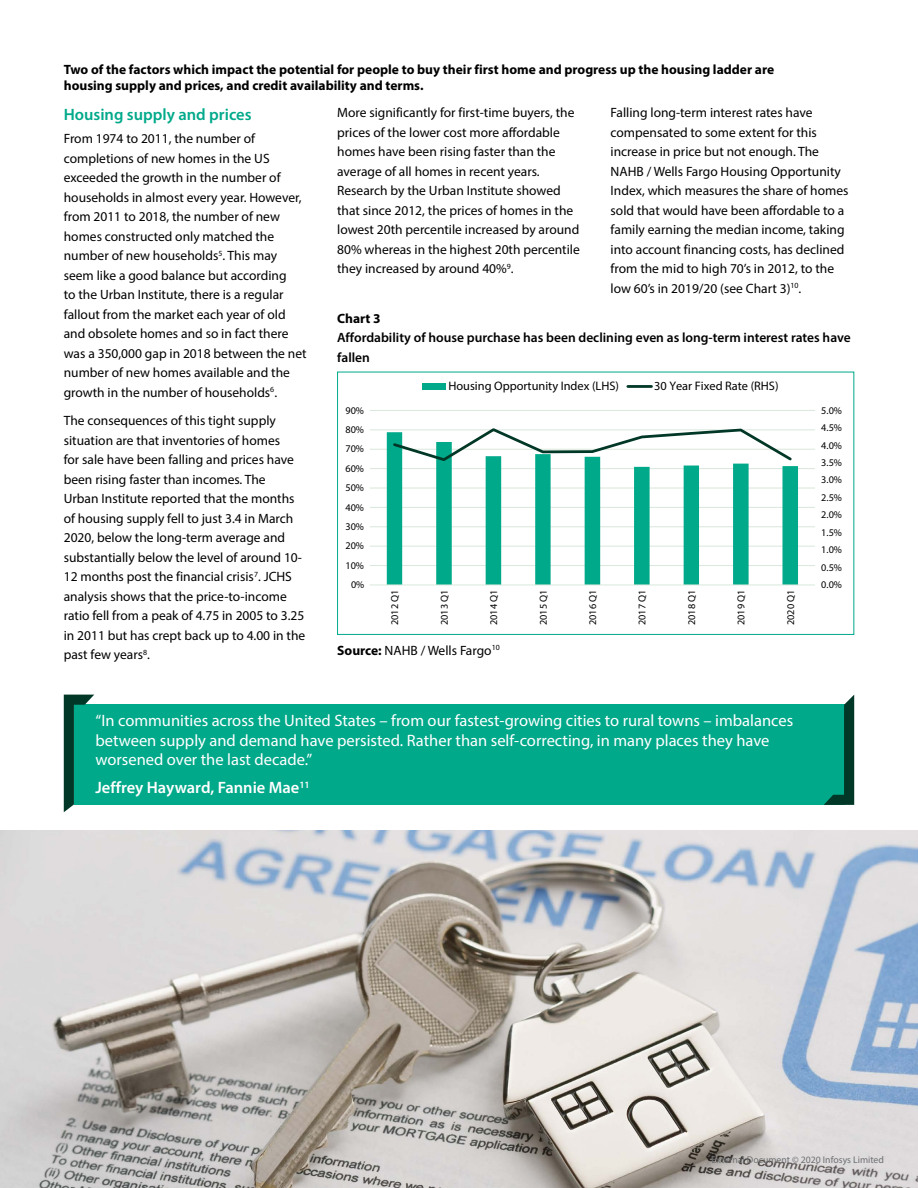
<style>
.page{position:relative;width:918px;height:1188px;background:#fff}
.page>*{position:absolute;margin:0;border:0;box-sizing:border-box;transform-origin:0 0}
.t1{font:16.5px/19.5px "Myriad Pro";color:#fff}
.t2{font:600 16.5px "Myriad Pro";color:#fff}
.t3{font:600 16.5px "Myriad Pro";color:#00a98a}
.t4{font:13.5px/19.5px "Myriad Pro";color:#000}
.t5{font:700 13.5px/16.2px "Myriad Pro";color:#000}
.t6{font:600 13.5px/19.5px "Myriad Pro";color:#000}
.t7{font:12.3px "Myriad Pro";color:#000}
.t8{font:10.2px "Myriad Pro";color:#000}
.t9{font:9.75px "Myriad Pro";color:#6d6e71}
.s1{font-weight:700}
</style>
<div class="page">
<img style="left:0;top:831px;width:918px;height:357px">
<hr style="left:370px;top:565px;width:445px;height:1px;background:#d9e7dc">
<hr style="left:370px;top:546px;width:445px;height:1px;background:#d9e7dc">
<hr style="left:370px;top:527px;width:445px;height:1px;background:#d9e7dc">
<hr style="left:370px;top:507px;width:445px;height:1px;background:#d9e7dc">
<hr style="left:370px;top:488px;width:445px;height:1px;background:#d9e7dc">
<hr style="left:370px;top:468px;width:445px;height:1px;background:#d9e7dc">
<hr style="left:370px;top:449px;width:445px;height:1px;background:#d9e7dc">
<hr style="left:370px;top:430px;width:445px;height:1px;background:#d9e7dc">
<hr style="left:370px;top:410px;width:445px;height:1px;background:#d9e7dc">
<svg style="left:387px;top:432px;width:411px;height:153px"></svg>
<hr style="left:370px;top:585px;width:445px;height:1px;background:#d9e7dc">
<svg style="left:391px;top:428px;width:403px;height:35px"></svg>
<div style="left:422px;top:383px;width:24px;height:7px;background:#00a98a"></div>
<hr style="left:628px;top:385px;width:24px;height:3px;background:#003726">
<div style="left:337px;top:372px;width:517px;height:263px;border:1px solid #00a98a"></div>
<div style="left:74px;top:705px;width:770px;height:100px;background:#00a98a"></div>
<svg style="left:64px;top:695px;width:30px;height:117px"></svg>
<svg style="left:824px;top:695px;width:30px;height:110px"></svg>
<p class="t5" style="left:64px;top:61px;width:712px">Two of the factors which impact the potential for people to buy their first home and progress up the housing ladder are housing supply and prices, and credit availability and terms.</p>
<p class="t3" style="left:64px;top:103px;width:189px">Housing supply and prices</p>
<p class="t4" style="left:64px;top:129px;width:244px">From 1974 to 2011, the number of completions of new homes in the US exceeded the growth in the number of households in almost every year. However, from 2011 to 2018, the number of new homes constructed only matched the number of new households<sup>5</sup>. This may seem like a good balance but according<br>to the Urban Institute, there is a regular fallout from the market each year of old and obsolete homes and so in fact there was a 350,000 gap in 2018 between the net number of new homes available and the growth in the number of households<sup>6</sup>.</p>
<p class="t4" style="left:64px;top:411px;width:243px">The consequences of this tight supply situation are that inventories of homes<br>for sale have been falling and prices have been rising faster than incomes. The<br>Urban Institute reported that the months of housing supply fell to just 3.4 in March 2020, below the long-term average and substantially below the level of around 10- 12 months post the financial crisis<sup>7</sup>. JCHS analysis shows that the price-to-income ratio fell from a peak of 4.75 in 2005 to 3.25 in 2011 but has crept back up to 4.00 in the past few years<sup>8</sup>.</p>
<p class="t4" style="left:337px;top:103px;width:244px">More significantly for first-time buyers, the prices of the lower cost more affordable homes have been rising faster than the average of all homes in recent years.<br>Research by the Urban Institute showed that since 2012, the prices of homes in the lowest 20th percentile increased by around 80% whereas in the highest 20th percentile they increased by around 40%<sup>9</sup>.</p>
<p class="t4" style="left:611px;top:103px;width:239px">Falling long-term interest rates have compensated to some extent for this increase in price but not enough. The NAHB / Wells Fargo Housing Opportunity Index, which measures the share of homes sold that would have been affordable to a family earning the median income, taking into account financing costs, has declined from the mid to high 70’s in 2012, to the low 60’s in 2019/20 (see Chart 3)<sup>10</sup>.</p>
<p class="t5" style="left:337px;top:310px;width:45px">Chart 3</p>
<p class="t6" style="left:337px;top:328px;width:515px">Affordability of house purchase has been declining even as long-term interest rates have fallen</p>
<p class="t8" style="left:345px;top:404px;width:20px">90%</p>
<p class="t8" style="left:345px;top:423px;width:20px">80%</p>
<p class="t8" style="left:345px;top:443px;width:20px">70%</p>
<p class="t8" style="left:345px;top:462px;width:20px">60%</p>
<p class="t8" style="left:345px;top:481px;width:20px">50%</p>
<p class="t8" style="left:345px;top:501px;width:20px">40%</p>
<p class="t8" style="left:345px;top:520px;width:20px">30%</p>
<p class="t8" style="left:345px;top:540px;width:20px">20%</p>
<p class="t8" style="left:345px;top:559px;width:20px">10%</p>
<p class="t8" style="left:351px;top:578px;width:15px">0%</p>
<p class="t7" style="left:448px;top:378px;width:172px">Housing Opportunity Index (LHS)</p>
<p class="t7" style="left:654px;top:378px;width:126px">30 Year Fixed Rate (RHS)</p>
<p class="t8" style="left:389px;top:625px;width:37px;rotate:-90deg">2012 Q1</p>
<p class="t8" style="left:438px;top:625px;width:37px;rotate:-90deg">2013 Q1</p>
<p class="t8" style="left:488px;top:625px;width:37px;rotate:-90deg">2014 Q1</p>
<p class="t8" style="left:537px;top:625px;width:37px;rotate:-90deg">2015 Q1</p>
<p class="t8" style="left:586px;top:625px;width:37px;rotate:-90deg">2016 Q1</p>
<p class="t8" style="left:636px;top:625px;width:37px;rotate:-90deg">2017 Q1</p>
<p class="t8" style="left:685px;top:625px;width:37px;rotate:-90deg">2018 Q1</p>
<p class="t8" style="left:735px;top:625px;width:37px;rotate:-90deg">2019 Q1</p>
<p class="t8" style="left:784px;top:625px;width:37px;rotate:-90deg">2020 Q1</p>
<p class="t4" style="left:337px;top:640px;width:164px"><span class="s1">Source:</span> NAHB / Wells Fargo<sup>10</sup></p>
<p class="t8" style="left:821px;top:404px;width:22px">5.0%</p>
<p class="t8" style="left:821px;top:421px;width:22px">4.5%</p>
<p class="t8" style="left:821px;top:439px;width:22px">4.0%</p>
<p class="t8" style="left:821px;top:456px;width:22px">3.5%</p>
<p class="t8" style="left:821px;top:474px;width:22px">3.0%</p>
<p class="t8" style="left:821px;top:491px;width:22px">2.5%</p>
<p class="t8" style="left:821px;top:509px;width:22px">2.0%</p>
<p class="t8" style="left:821px;top:526px;width:22px">1.5%</p>
<p class="t8" style="left:821px;top:544px;width:22px">1.0%</p>
<p class="t8" style="left:821px;top:561px;width:22px">0.5%</p>
<p class="t8" style="left:821px;top:578px;width:22px">0.0%</p>
<p class="t1" style="left:96px;top:711px;width:699px">“In communities across the United States – from our fastest-growing cities to rural towns – imbalances between supply and demand have persisted. Rather than self-correcting, in many places they have worsened over the last decade.”</p>
<p class="t2" style="left:96px;top:777px;width:216px">Jeffrey Hayward, Fannie Mae<sup>11</sup></p>
<p class="t9" style="left:712px;top:1154px;width:174px">External Document © 2020 Infosys Limited</p>
</div>
